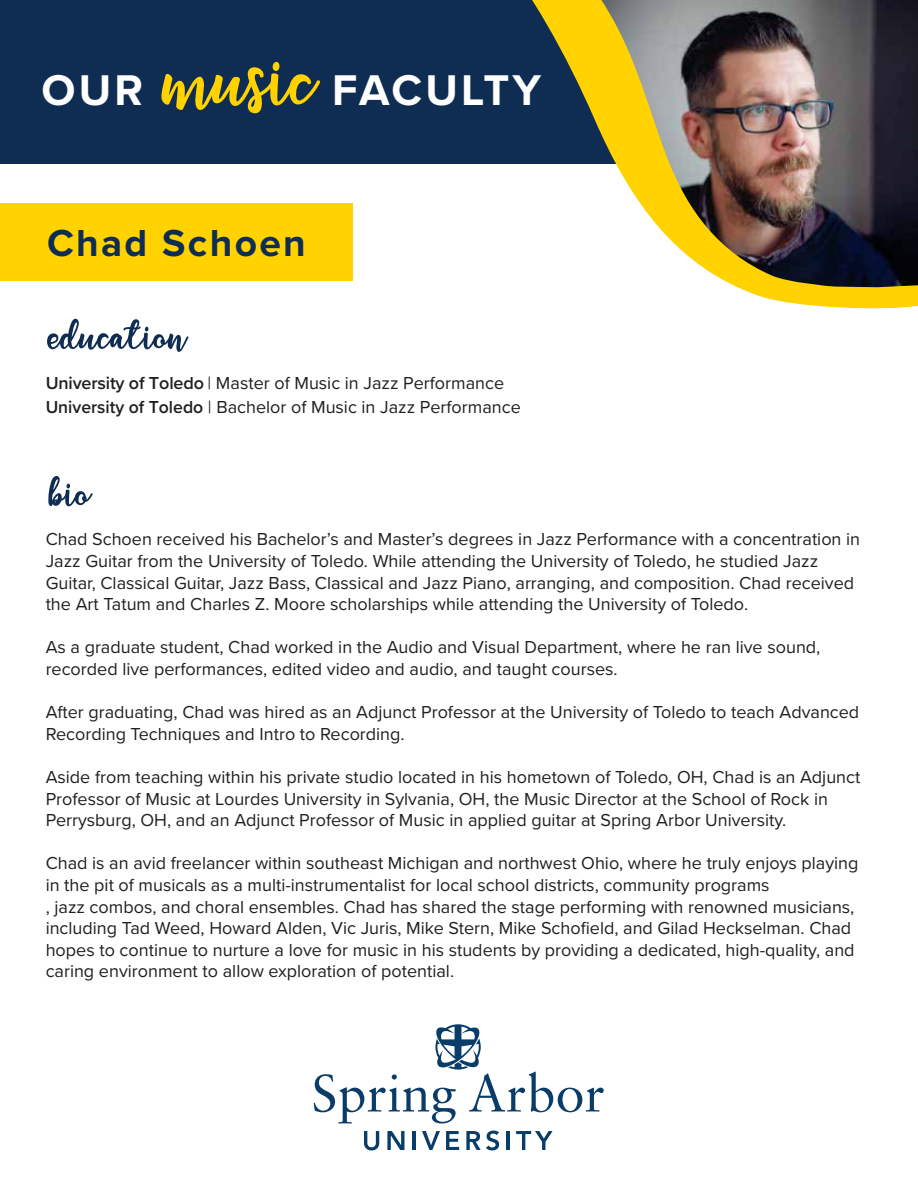
<style>
.page{position:relative;width:918px;height:1188px;background:#fff}
.page>*{position:absolute;margin:0;border:0;box-sizing:border-box;transform-origin:0 0}
.t1{font:129.3px "flashlight";color:#ffd200}
.t2{font:67.5px "flashlight";color:#0f2d52}
.t3{font:700 44.55px "Proxima Nova";letter-spacing:.075em;color:#fff}
.t4{font:700 39px "Proxima Nova";letter-spacing:.06em;color:#0f2d52}
.t5{font:18px/21.6px "Proxima Nova";color:#231f20}
.s1{font-weight:600}
</style>
<div class="page">
<div style="left:1px;top:203px;width:352px;height:78px;background:#ffd200"></div>
<svg style="left:364px;top:1131px;width:15px;height:19px"></svg>
<svg style="left:387px;top:1131px;width:17px;height:19px"></svg>
<hr style="left:413px;top:1131px;width:3px;height:19px;background:#093c69">
<svg style="left:422px;top:1131px;width:18px;height:19px"></svg>
<svg style="left:446px;top:1131px;width:13px;height:19px"></svg>
<svg style="left:466px;top:1131px;width:33px;height:19px"></svg>
<hr style="left:507px;top:1131px;width:3px;height:19px;background:#093c69">
<svg style="left:516px;top:1131px;width:37px;height:19px"></svg>
<svg style="left:314px;top:1024px;width:290px;height:99px"></svg>
<div style="left:0;top:0;width:918px;height:164px;background:#0f2d52"></div>
<img style="left:532px;top:0;width:386px;height:309px">
<h3 class="t3" style="left:41px;top:57px;width:103px">OUR</h3>
<h1 class="t1" style="left:164px;top:6px;width:154px">music</h1>
<h3 class="t3" style="left:332px;top:57px;width:211px">FACULTY</h3>
<h3 class="t4" style="left:47px;top:213px;width:260px">Chad Schoen</h3>
<h2 class="t2" style="left:48px;top:298px;width:140px">education</h2>
<p class="t5" style="left:46px;top:370px;width:477px;line-height:24px"><span class="s1">University of Toledo</span> | Master of Music in Jazz Performance<br><span class="s1">University of Toledo</span> | Bachelor of Music in Jazz Performance</p>
<h2 class="t2" style="left:49px;top:454px;width:44px">bio</h2>
<p class="t5" style="left:46px;top:528px;width:816px">Chad Schoen received his Bachelor’s and Master’s degrees in Jazz Performance with a concentration in Jazz Guitar from the University of Toledo. While attending the University of Toledo, he studied Jazz Guitar, Classical Guitar, Jazz Bass, Classical and Jazz Piano, arranging, and composition. Chad received the Art Tatum and Charles Z. Moore scholarships while attending the University of Toledo.</p>
<p class="t5" style="left:46px;top:636px;width:776px">As a graduate student, Chad worked in the Audio and Visual Department, where he ran live sound, recorded live performances, edited video and audio, and taught courses.</p>
<p class="t5" style="left:46px;top:701px;width:815px">After graduating, Chad was hired as an Adjunct Professor at the University of Toledo to teach Advanced<br>Recording Techniques and Intro to Recording.</p>
<p class="t5" style="left:46px;top:765px;width:816px">Aside from teaching within his private studio located in his hometown of Toledo, OH, Chad is an Adjunct<br>Professor of Music at Lourdes University in Sylvania, OH, the Music Director at the School of Rock in<br>Perrysburg, OH, and an Adjunct Professor of Music in applied guitar at Spring Arbor University.</p>
<p class="t5" style="left:46px;top:852px;width:814px">Chad is an avid freelancer within southeast Michigan and northwest Ohio, where he truly enjoys playing in the pit of musicals as a multi-instrumentalist for local school districts, community programs<br>, jazz combos, and choral ensembles. Chad has shared the stage performing with renowned musicians, including Tad Weed, Howard Alden, Vic Juris, Mike Stern, Mike Schofield, and Gilad Heckselman. Chad hopes to continue to nurture a love for music in his students by providing a dedicated, high-quality, and caring environment to allow exploration of potential.</p>
</div>
